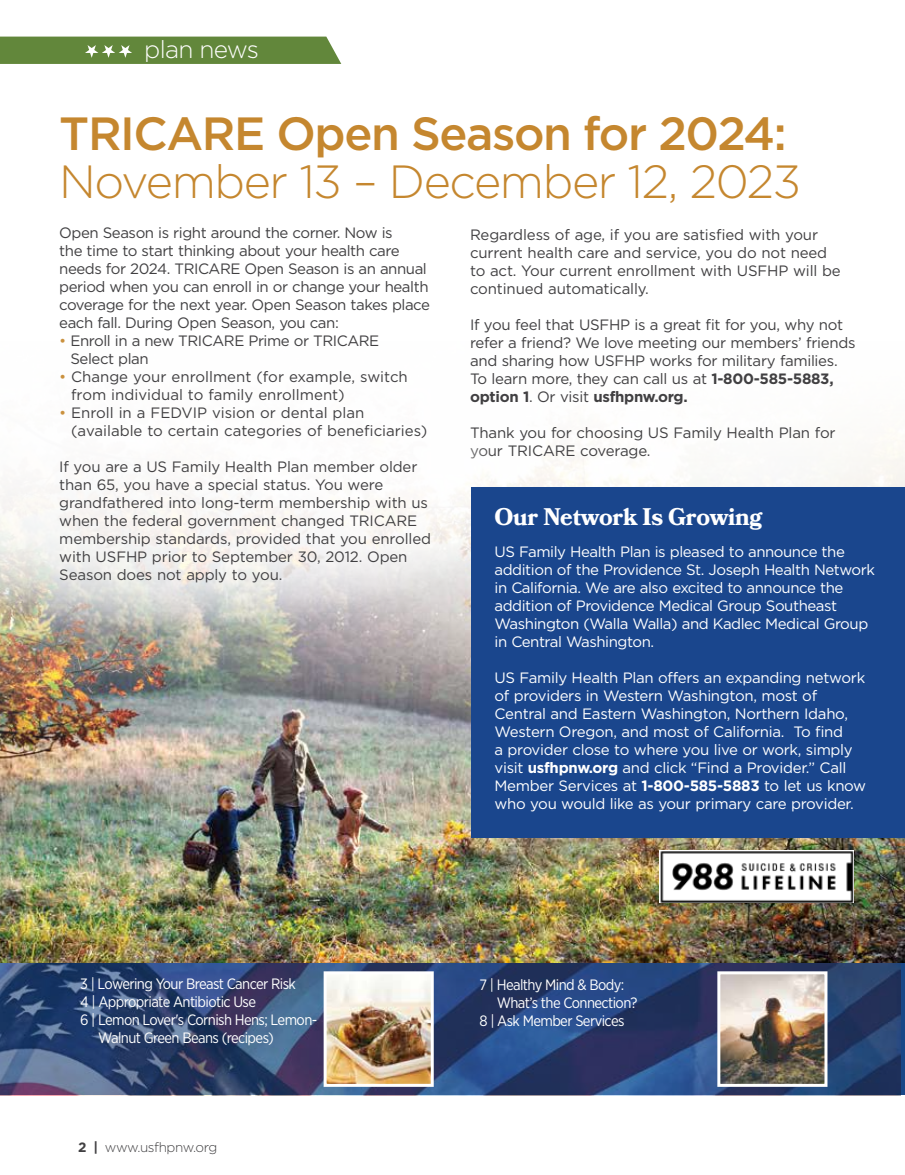
<style>
.page{position:relative;width:905px;height:1175px;background:#fff}
.page>*{position:absolute;margin:0;border:0;box-sizing:border-box;transform-origin:0 0}
.t1{font:46.5px "Gotham OTF Light";letter-spacing:-.03em;color:#c5872f}
.t2{font:46.5px "Gotham OTF Medium";letter-spacing:-.03em;color:#c5872f}
.t3{font:24.6px "Gotham OTF Light";letter-spacing:-.03em;color:#fff}
.t4{font:700 24px "Bookmania";letter-spacing:-.01em;color:#fff}
.t5{font:15px/18px "Gotham OTF Book";letter-spacing:-.015em;color:#414042}
.t6{font:15px/18px "Gotham OTF Book";letter-spacing:-.03em;color:#fff}
.t7{font:15px "Gotham Narrow";letter-spacing:-.04em;color:#fff}
.t8{font:700 15px "Gotham OTF";letter-spacing:-.02em;color:#414042}
.t9{font:13.5px "Gotham OTF Light";letter-spacing:-.03em;color:#414042}
.s1{font-family:"Gotham OTF";font-weight:700}
.s2{font-family:"Gotham OTF Book";font-weight:400}
.s3{color:#ca913e}
</style>
<div class="page">
<img style="left:0;top:438px;width:904px;height:525px">
<img style="left:0;top:963px;width:900px;height:132px">
<img style="left:327px;top:975px;width:103px;height:107px">
<div style="left:323px;top:971px;width:111px;height:115px;border:3px solid #fff"></div>
<img style="left:721px;top:975px;width:102px;height:107px">
<div style="left:717px;top:971px;width:110px;height:115px;border:3px solid #fff"></div>
<svg style="left:0;top:37px;width:341px;height:27px;background:#688b42"></svg>
<svg style="left:0;top:438px;width:522px;height:190px"></svg>
<div style="left:471px;top:487px;width:433px;height:350px;background:#1a468d"></div>
<img style="left:659px;top:850px;width:195px;height:52px">
<h2 class="t3" style="left:144px;top:35px;width:116px">plan news</h2>
<h1 class="t2" style="left:59px;top:107px;width:729px">TRICARE Open Season for 2024:</h1>
<h1 class="t1" style="left:59px;top:156px;width:743px">November 13 – December 12, 2023</h1>
<p class="t5" style="left:470px;top:226px;width:372px">Regardless of age, if you are satisfied with your current health care and service, you do not need to act. Your current enrollment with USFHP will be continued automatically.</p>
<p class="t5" style="left:470px;top:316px;width:387px">If you feel that USFHP is a great fit for you, why not refer a friend? We love meeting our members’ friends and sharing how USFHP works for military families.<br>To learn more, they can call us at <span class="s1">1-800-585-5883,</span></p>
<p class="t8" style="left:470px;top:388px;width:219px">option 1<span class="s2">. Or visit</span> usfhpnw.org.</p>
<p class="t5" style="left:470px;top:424px;width:367px">Thank you for choosing US Family Health Plan for your TRICARE coverage.</p>
<p class="t5" style="left:59px;top:224px;width:372px">Open Season is right around the corner. Now is<br>the time to start thinking about your health care needs for 2024. TRICARE Open Season is an annual period when you can enroll in or change your health coverage for the next year. Open Season takes place each fall. During Open Season, you can:</p>
<p class="t5" style="left:70px;top:332px;width:310px;text-indent:-11px"><span class="s3">•</span> Enroll in a new TRICARE Prime or TRICARE<br>Select plan</p>
<p class="t5" style="left:71px;top:368px;width:338px;text-indent:-12px"><span class="s3">•</span> Change your enrollment (for example, switch from individual to family enrollment)</p>
<p class="t5" style="left:71px;top:404px;width:358px;text-indent:-12px"><span class="s3">•</span> Enroll in a FEDVIP vision or dental plan (available to certain categories of beneficiaries)</p>
<p class="t5" style="left:59px;top:458px;width:373px">If you are a US Family Health Plan member older than 65, you have a special status. You were grandfathered into long-term membership with us when the federal government changed TRICARE membership standards, provided that you enrolled with USFHP prior to September 30, 2012. Open Season does not apply to you.</p>
<h3 class="t4" style="left:494px;top:502px;width:269px">Our Network Is Growing</h3>
<p class="t6" style="left:494px;top:542px;width:382px">US Family Health Plan is pleased to announce the addition of the Providence St. Joseph Health Network in California. We are also excited to announce the addition of Providence Medical Group Southeast Washington (Walla Walla) and Kadlec Medical Group in Central Washington.</p>
<p class="t6" style="left:494px;top:668px;width:373px">US Family Health Plan offers an expanding network of providers in Western Washington, most of Central and Eastern Washington, Northern Idaho, Western Oregon, and most of California. To find<br>a provider close to where you live or work, simply visit <span class="s1">usfhpnw.org</span> and click “Find a Provider.” Call Member Services at <span class="s1">1-800-585-5883</span> to let us know who you would like as your primary care provider.</p>
<p class="t7" style="left:80px;top:974px;width:217px">3 | Lowering Your Breast Cancer Risk</p>
<p class="t7" style="left:80px;top:992px;width:177px">4 | Appropriate Antibiotic Use</p>
<p class="t7" style="left:80px;top:1010px;width:239px">6 | Lemon Lover's Cornish Hens; Lemon-</p>
<p class="t7" style="left:98px;top:1028px;width:177px">Walnut Green Beans (recipes)</p>
<p class="t9" style="left:78px;top:1139px;width:141px"><span class="s1">2 |</span> www.usfhpnw.org</p>
<p class="t7" style="left:479px;top:975px;width:146px">7 | Healthy Mind &amp; Body:</p>
<p class="t7" style="left:497px;top:993px;width:142px">What’s the Connection?</p>
<p class="t7" style="left:479px;top:1011px;width:146px">8 | Ask Member Services</p>
</div>
